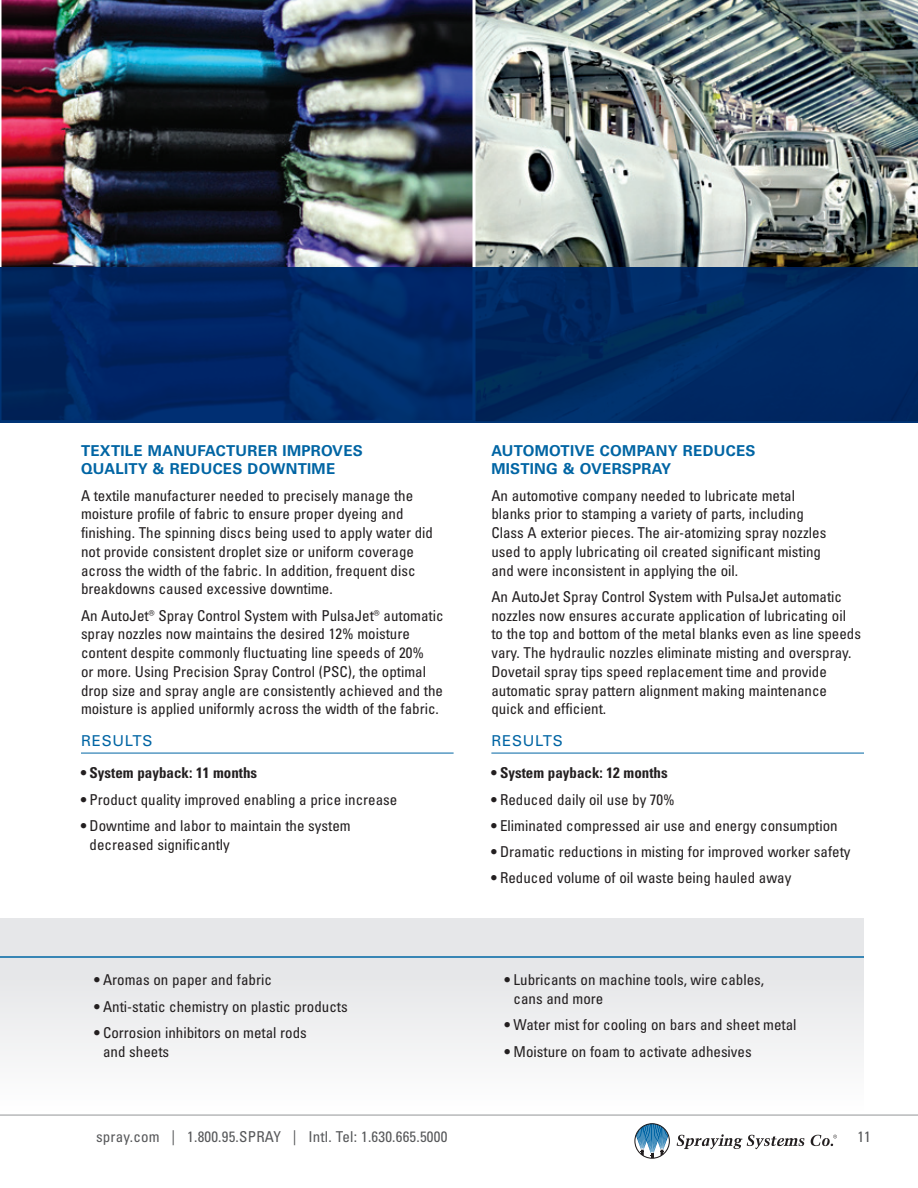
<style>
.page{position:relative;width:918px;height:1188px;background:#fff}
.page>*{position:absolute;margin:0;border:0;box-sizing:border-box;transform-origin:0 0}
.body{font:condensed 15px/18.8px "Univers LT Pro";color:#231f20}
.body-2{font:700 15px/18.8px "Univers LT Pro 65";letter-spacing:.02em;color:#0065a4}
.t1{font:condensed 15px "Univers LT Pro";letter-spacing:.015em;color:#57585a}
.body-3{font:700 condensed 15px "Univers LT Pro";color:#231f20}
.Light_subhead{font:15px "Univers LT Pro 55 Roman";letter-spacing:.05em;color:#0065a4}
.s1{font-weight:400}
</style>
<div class="page">
<img style="left:1px;top:0;width:471px;height:267px">
<img style="left:472px;top:0;width:446px;height:267px">
<svg style="left:0;top:267px;width:918px;height:156px;background:#002863"></svg>
<hr style="left:0;top:1115px;width:918px;height:1px;background:#939598">
<svg style="left:634px;top:1123px;width:36px;height:36px"></svg>
<svg style="left:677px;top:1134px;width:127px;height:15px"></svg>
<svg style="left:811px;top:1135px;width:26px;height:11px"></svg>
<div style="left:0;top:918px;width:864px;height:192px;background:linear-gradient(to bottom,#e1e2e4,#fcfcfc)"></div>
<hr style="left:81px;top:753px;width:373px;height:1px;background:#0065a4">
<hr style="left:491px;top:753px;width:373px;height:1px;background:#0065a4">
<hr style="left:0;top:956px;width:864px;height:2px;background:#0067a5">
<p class="body-2" style="left:81px;top:440px;width:283px">TEXTILE MANUFACTURER IMPROVES<br>QUALITY &amp; REDUCES DOWNTIME</p>
<p class="body" style="left:81px;top:485px;width:354px">A textile manufacturer needed to precisely manage the moisture profile of fabric to ensure proper dyeing and finishing. The spinning discs being used to apply water did not provide consistent droplet size or uniform coverage across the width of the fabric. In addition, frequent disc breakdowns caused excessive downtime.</p>
<p class="body" style="left:81px;top:606px;width:364px">An AutoJet® Spray Control System with PulsaJet® automatic spray nozzles now maintains the desired 12% moisture content despite commonly fluctuating line speeds of 20%<br>or more. Using Precision Spray Control (PSC), the optimal drop size and spray angle are consistently achieved and the moisture is applied uniformly across the width of the fabric.</p>
<p class="Light_subhead" style="left:81px;top:730px;width:73px">RESULTS</p>
<p class="body-3" style="left:81px;top:764px;width:178px"><span class="s1">•</span> System payback: 11 months</p>
<p class="body" style="left:81px;top:789px;width:318px">• Product quality improved enabling a price increase</p>
<p class="body" style="left:90px;top:816px;width:263px;text-indent:-9px">• Downtime and labor to maintain the system decreased significantly</p>
<p class="body" style="left:94px;top:970px;width:179px">• Aromas on paper and fabric</p>
<p class="body" style="left:94px;top:997px;width:255px">• Anti-static chemistry on plastic products</p>
<p class="body" style="left:103px;top:1023px;width:205px;text-indent:-9px">• Corrosion inhibitors on metal rods and sheets</p>
<p class="body-2" style="left:491px;top:440px;width:266px">AUTOMOTIVE COMPANY REDUCES<br>MISTING &amp; OVERSPRAY</p>
<p class="body" style="left:491px;top:485px;width:336px">An automotive company needed to lubricate metal blanks prior to stamping a variety of parts, including Class A exterior pieces. The air-atomizing spray nozzles used to apply lubricating oil created significant misting and were inconsistent in applying the oil.</p>
<p class="body" style="left:491px;top:587px;width:371px">An AutoJet Spray Control System with PulsaJet automatic nozzles now ensures accurate application of lubricating oil to the top and bottom of the metal blanks even as line speeds vary. The hydraulic nozzles eliminate misting and overspray.<br>Dovetail spray tips speed replacement time and provide automatic spray pattern alignment making maintenance quick and efficient.</p>
<p class="Light_subhead" style="left:491px;top:730px;width:73px">RESULTS</p>
<p class="body-3" style="left:491px;top:764px;width:178px"><span class="s1">•</span> System payback: 12 months</p>
<p class="body" style="left:491px;top:789px;width:185px">• Reduced daily oil use by 70%</p>
<p class="body" style="left:491px;top:816px;width:348px">• Eliminated compressed air use and energy consumption</p>
<p class="body" style="left:491px;top:842px;width:361px">• Dramatic reductions in misting for improved worker safety</p>
<p class="body" style="left:491px;top:868px;width:302px">• Reduced volume of oil waste being hauled away</p>
<p class="body" style="left:514px;top:970px;width:252px;text-indent:-9px">• Lubricants on machine tools, wire cables, cans and more</p>
<p class="body" style="left:505px;top:1015px;width:293px">• Water mist for cooling on bars and sheet metal</p>
<p class="body" style="left:505px;top:1042px;width:248px">• Moisture on foam to activate adhesives</p>
<p class="t1" style="left:96px;top:1128px;width:353px">spray.com | 1.800.95.SPRAY | Intl. Tel: 1.630.665.5000</p>
<p class="t1" style="left:857px;top:1128px;width:15px">11</p>
</div>
